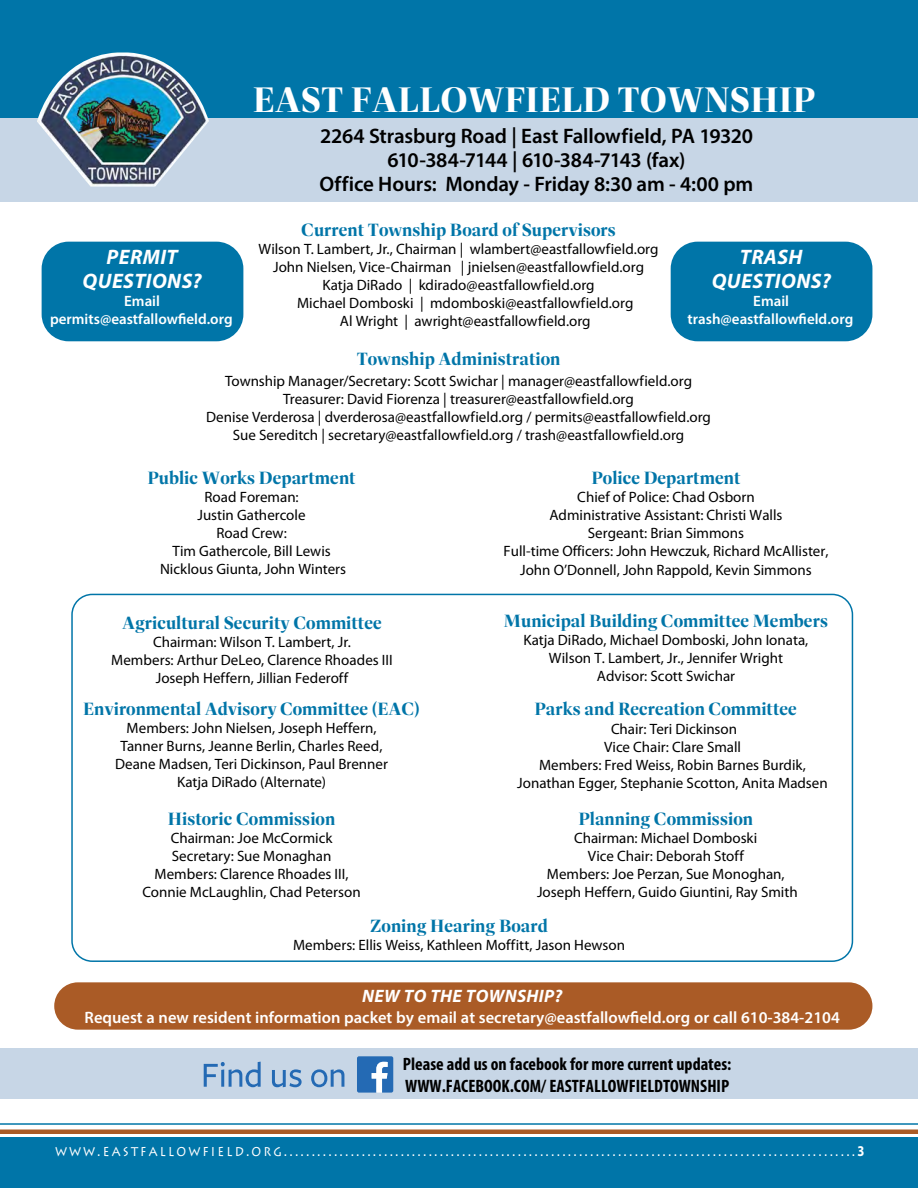
<style>
.page{position:relative;width:918px;height:1188px;background:#fff}
.page>*{position:absolute;margin:0;border:0;box-sizing:border-box;transform-origin:0 0}
.t1{font:700 36px "Dashiell Fine";color:#fff}
.t2{font:600 21px/24px "Myriad Pro";letter-spacing:-.01em;color:#000;text-align:center}
.t3{font:italic 700 21px/24px "Myriad Pro";letter-spacing:.02em;color:#fff;text-align:center}
.t4{font:700 18px "Dashiell Fine";color:#0075a8}
.t5{font:700 condensed 18px/21.6px "Myriad Pro";color:#000}
.t6{font:italic 700 18px "Myriad Pro";letter-spacing:.02em;color:#fff}
.t7{font:600 16.5px "Myriad Pro";color:#fff}
.t8{font:15px/18px "Myriad Pro";color:#000;text-align:center}
.t9{font:15px "Lithos Pro";letter-spacing:.17em;color:#fff;scale:.84 1}
.t10{font:600 15px/18px "Myriad Pro";color:#fff;text-align:center}
.s1{font-family:"Myriad Pro";font-weight:700}
</style>
<div class="page">
<div style="left:0;top:1138px;width:918px;height:50px;background:#0075a8"></div>
<hr style="left:0;top:1123px;width:918px;height:2px;background:#0075a8">
<hr style="left:0;top:1130px;width:918px;height:4px;background:#aa5b26">
<div style="left:0;top:83px;width:918px;height:119px;background:#c7d6e6"></div>
<div style="left:0;top:0;width:918px;height:118px;background:#0075a8"></div>
<div style="left:54px;top:982px;width:818px;height:48px;background:#aa5b26;border-radius:24px"></div>
<div style="left:42px;top:242px;width:201px;height:99px;background:#0075a8;border-radius:27px"></div>
<div style="left:671px;top:242px;width:201px;height:99px;background:#0075a8;border-radius:27px"></div>
<div style="left:71px;top:594px;width:782px;height:368px;border:2px solid #0075a8;border-radius:20px"></div>
<div style="left:0;top:1048px;width:918px;height:51px;background:#c7d6e6"></div>
<img style="left:37px;top:52px;width:172px;height:135px">
<svg style="left:204px;top:1062px;width:57px;height:25px"></svg>
<svg style="left:272px;top:1069px;width:30px;height:18px"></svg>
<svg style="left:311px;top:1069px;width:33px;height:18px"></svg>
<svg style="left:357px;top:1056px;width:36px;height:37px"></svg>
<h1 class="t1" style="left:253px;top:78px;width:564px">EAST FALLOWFIELD TOWNSHIP</h1>
<h2 class="t3" style="left:83px;top:244px;width:121px">PERMIT<br>QUESTIONS?</h2>
<p class="t10" style="left:50px;top:292px;width:184px">Email permits@eastfallowfield.org</p>
<h2 class="t2" style="left:320px;top:124px;width:435px">2264 Strasburg Road | East Fallowfield, PA 19320<br>610-384-7144 | 610-384-7143 (fax)<br>Office Hours: Monday - Friday 8:30 am - 4:00 pm</h2>
<p class="t4" style="left:301px;top:219px;width:316px">Current Township Board of Supervisors</p>
<p class="t8" style="left:259px;top:240px;width:401px">Wilson T. Lambert, Jr., Chairman | wlambert@eastfallowfield.org</p>
<p class="t8" style="left:273px;top:258px;width:373px">John Nielsen, Vice-Chairman | jnielsen@eastfallowfield.org</p>
<p class="t8" style="left:323px;top:276px;width:274px">Katja DiRado | kdirado@eastfallowfield.org</p>
<p class="t8" style="left:297px;top:294px;width:338px">Michael Domboski | mdomboski@eastfallowfield.org</p>
<p class="t8" style="left:340px;top:312px;width:252px">Al Wright | awright@eastfallowfield.org</p>
<h2 class="t3" style="left:712px;top:244px;width:121px">TRASH<br>QUESTIONS?</h2>
<p class="t10" style="left:688px;top:292px;width:167px">Email trash@eastfallowfield.org</p>
<p class="t4" style="left:357px;top:348px;width:205px">Township Administration</p>
<p class="t8" style="left:206px;top:372px;width:506px">Township Manager/Secretary: Scott Swichar | manager@eastfallowfield.org Treasurer: David Fiorenza | treasurer@eastfallowfield.org<br>Denise Verderosa | dverderosa@eastfallowfield.org / permits@eastfallowfield.org Sue Sereditch | secretary@eastfallowfield.org / trash@eastfallowfield.org</p>
<p class="t4" style="left:148px;top:467px;width:210px">Public Works Department</p>
<p class="t8" style="left:160px;top:487px;width:188px">Road Foreman:<br>Justin Gathercole<br>Road Crew:<br>Tim Gathercole, Bill Lewis<br>Nicklous Giunta, John Winters</p>
<p class="t4" style="left:122px;top:612px;width:261px">Agricultural Security Committee</p>
<p class="t8" style="left:111px;top:633px;width:283px">Chairman: Wilson T. Lambert, Jr.<br>Members: Arthur DeLeo, Clarence Rhoades III<br>Joseph Heffern, Jillian Federoff</p>
<p class="t4" style="left:83px;top:698px;width:338px">Environmental Advisory Committee (EAC)</p>
<p class="t8" style="left:115px;top:719px;width:274px">Members: John Nielsen, Joseph Heffern, Tanner Burns, Jeanne Berlin, Charles Reed, Deane Madsen, Teri Dickinson, Paul Brenner Katja DiRado (Alternate)</p>
<p class="t4" style="left:168px;top:808px;width:169px">Historic Commission</p>
<p class="t8" style="left:142px;top:828px;width:220px">Chairman: Joe McCormick<br>Secretary: Sue Monaghan<br>Members: Clarence Rhoades III,<br>Connie McLaughlin, Chad Peterson</p>
<p class="t4" style="left:592px;top:467px;width:150px">Police Department</p>
<p class="t8" style="left:504px;top:487px;width:326px">Chief of Police: Chad Osborn<br>Administrative Assistant: Christi Walls<br>Sergeant: Brian Simmons<br>Full-time Officers: John Hewczuk, Richard McAllister,</p>
<p class="t8" style="left:520px;top:561px;width:293px">John O’Donnell, John Rappold, Kevin Simmons</p>
<p class="t4" style="left:504px;top:610px;width:326px">Municipal Building Committee Members</p>
<p class="t8" style="left:524px;top:631px;width:286px">Katja DiRado, Michael Domboski, John Ionata,<br>Wilson T. Lambert, Jr., Jennifer Wright<br>Advisor: Scott Swichar</p>
<p class="t4" style="left:535px;top:698px;width:264px">Parks and Recreation Committee</p>
<p class="t8" style="left:517px;top:720px;width:312px">Chair: Teri Dickinson<br>Vice Chair: Clare Small<br>Members: Fred Weiss, Robin Barnes Burdik, Jonathan Egger, Stephanie Scotton, Anita Madsen</p>
<p class="t4" style="left:579px;top:808px;width:176px">Planning Commission</p>
<p class="t8" style="left:537px;top:828px;width:262px">Chairman: Michael Domboski<br>Vice Chair: Deborah Stoff<br>Members: Joe Perzan, Sue Monoghan, Joseph Heffern, Guido Giuntini, Ray Smith</p>
<p class="t4" style="left:370px;top:915px;width:179px">Zoning Hearing Board</p>
<p class="t8" style="left:293px;top:935px;width:334px">Members: Ellis Weiss, Kathleen Moffitt, Jason Hewson</p>
<p class="t6" style="left:362px;top:984px;width:202px">NEW TO THE TOWNSHIP?</p>
<p class="t7" style="left:85px;top:1007px;width:757px">Request a new resident information packet by email at secretary@eastfallowfield.org or call 610-384-2104</p>
<p class="t5" style="left:403px;top:1053px;width:330px">Please add us on facebook for more current updates:<br>WWW.FACEBOOK.COM/ EASTFALLOWFIELDTOWNSHIP</p>
<p class="t9" style="left:55px;top:1142px;width:965px">WWW.EASTFALLOWFIELD.ORG.......................................................................................................<span class="s1">3</span></p>
</div>
